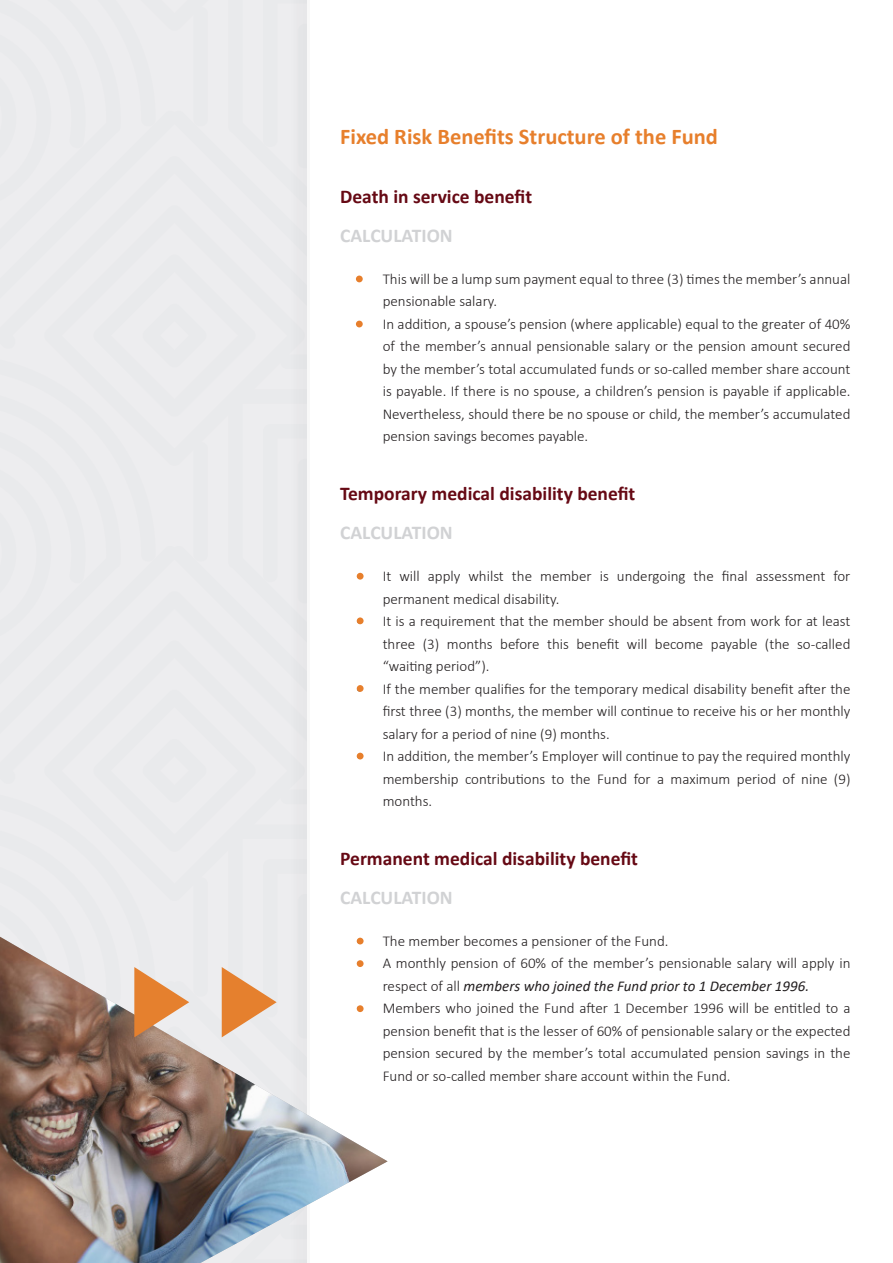
<style>
.page{position:relative;width:893px;height:1263px;background:#fff}
.page>*{position:absolute;margin:0;border:0;box-sizing:border-box;transform-origin:0 0}
.t1{font:700 22.5px "Calibri";color:#e77f2c}
.t2{font:700 19.5px "Calibri";color:#660914}
.t3{font:700 19.5px "Calibri";color:#d1d2d4}
.t4{font:300 15px/22.5px "Calibri";color:#231f20;text-align:justify}
.s1{font-weight:400;font-style:italic}
</style>
<div class="page">
<img style="left:306px;top:937px;width:82px;height:326px">
<svg style="left:0;top:0;width:306px;height:1263px;background:#d8d4d4"></svg>
<div style="left:356px;top:276px;width:7px;height:6px;background:#e77f2c;border-radius:50%"></div>
<div style="left:356px;top:321px;width:7px;height:6px;background:#e77f2c;border-radius:50%"></div>
<div style="left:357px;top:573px;width:7px;height:7px;background:#e77f2c;border-radius:50%"></div>
<div style="left:357px;top:617px;width:7px;height:7px;background:#e77f2c;border-radius:50%"></div>
<div style="left:357px;top:685px;width:7px;height:7px;background:#e77f2c;border-radius:50%"></div>
<div style="left:357px;top:753px;width:7px;height:6px;background:#e77f2c;border-radius:50%"></div>
<div style="left:357px;top:938px;width:7px;height:6px;background:#e77f2c;border-radius:50%"></div>
<div style="left:357px;top:960px;width:7px;height:7px;background:#e77f2c;border-radius:50%"></div>
<div style="left:357px;top:1005px;width:7px;height:7px;background:#e77f2c;border-radius:50%"></div>
<p class="t1" style="left:340px;top:121px;width:379px">Fixed Risk Benefits Structure of the Fund</p>
<p class="t2" style="left:340px;top:183px;width:193px">Death in service benefit</p>
<p class="t3" style="left:340px;top:222px;width:114px">CALCULATION</p>
<p class="t4" style="left:383px;top:268px;width:469px;text-indent:-27px">• This will be a lump sum payment equal to three (3) times the member’s annual pensionable salary.</p>
<p class="t4" style="left:383px;top:313px;width:469px;text-indent:-27px">• In addition, a spouse’s pension (where applicable) equal to the greater of 40% of the member’s annual pensionable salary or the pension amount secured by the member’s total accumulated funds or so-called member share account is payable. If there is no spouse, a children’s pension is payable if applicable.<br>Nevertheless, should there be no spouse or child, the member’s accumulated pension savings becomes payable.</p>
<p class="t2" style="left:340px;top:480px;width:297px">Temporary medical disability benefit</p>
<p class="t3" style="left:340px;top:519px;width:114px">CALCULATION</p>
<p class="t4" style="left:383px;top:565px;width:469px;text-indent:-27px">• It will apply whilst the member is undergoing the final assessment for permanent medical disability.</p>
<p class="t4" style="left:383px;top:610px;width:469px;text-indent:-27px">• It is a requirement that the member should be absent from work for at least three (3) months before this benefit will become payable (the so-called “waiting period”).</p>
<p class="t4" style="left:383px;top:677px;width:469px;text-indent:-27px">• If the member qualifies for the temporary medical disability benefit after the first three (3) months, the member will continue to receive his or her monthly salary for a period of nine (9) months.</p>
<p class="t4" style="left:383px;top:745px;width:469px;text-indent:-27px">• In addition, the member’s Employer will continue to pay the required monthly membership contributions to the Fund for a maximum period of nine (9) months.</p>
<p class="t2" style="left:340px;top:844px;width:299px">Permanent medical disability benefit</p>
<p class="t3" style="left:340px;top:883px;width:114px">CALCULATION</p>
<p class="t4" style="left:356px;top:929px;width:314px">• The member becomes a pensioner of the Fund.</p>
<p class="t4" style="left:383px;top:952px;width:469px;text-indent:-27px">• A monthly pension of 60% of the member’s pensionable salary will apply in respect of all <span class="s1">members who joined the Fund prior to 1 December 1996.</span></p>
<p class="t4" style="left:383px;top:997px;width:469px;text-indent:-27px">• Members who joined the Fund after 1 December 1996 will be entitled to a pension benefit that is the lesser of 60% of pensionable salary or the expected pension secured by the member’s total accumulated pension savings in the Fund or so-called member share account within the Fund.</p>
</div>
